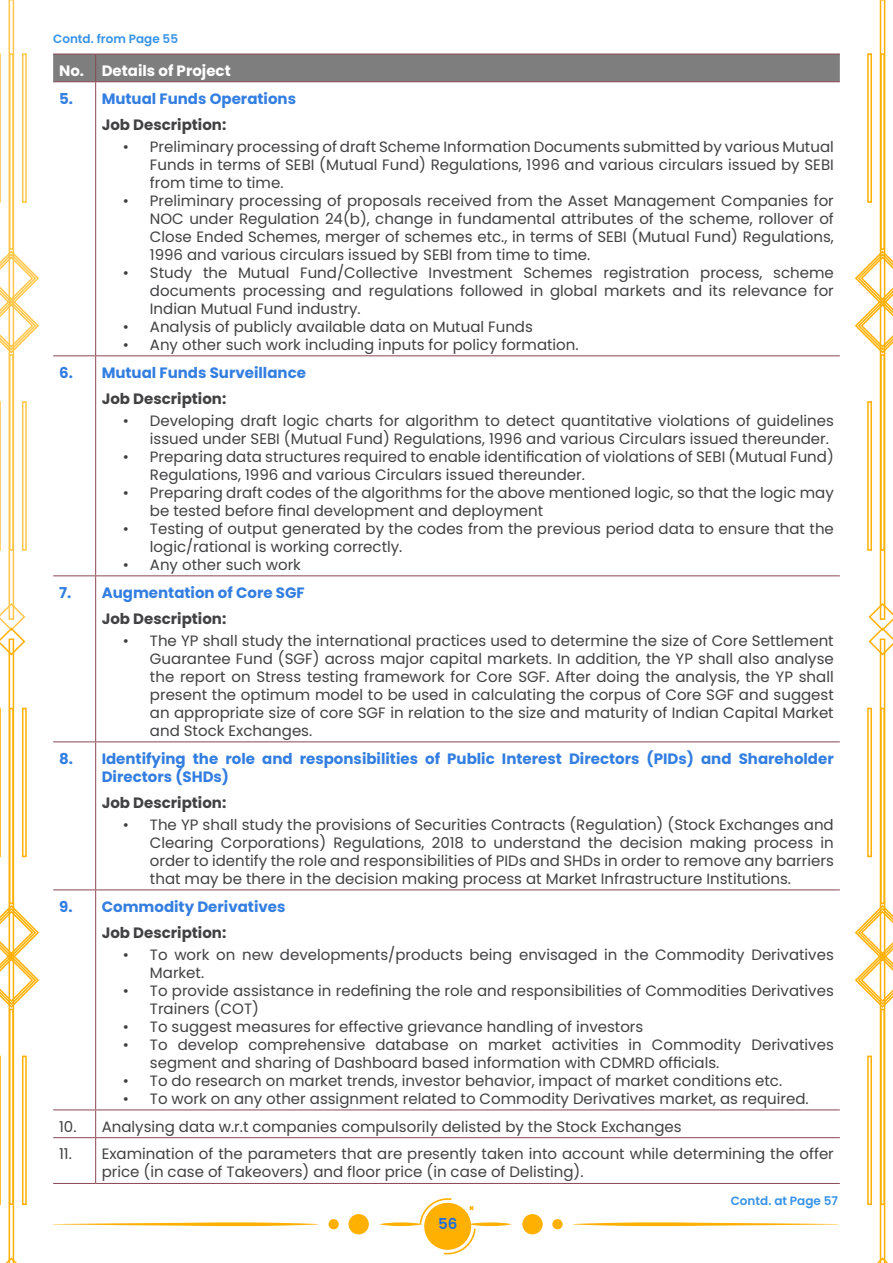
<style>
.page{position:relative;width:893px;height:1263px;background:#fff}
.page>*{position:absolute;margin:0;border:0;box-sizing:border-box;transform-origin:0 0}
.t1{font:15px/18px "Poppins";color:#414042}
.t2{font:700 15px/18px "Poppins";color:#337ee1}
.t3{font:700 15px "Poppins";color:#414042}
.t4{font:700 15px "Poppins";color:#fff}
.t5{font:600 15px "Poppins";color:#1c70de}
.t6{font:600 12px "Poppins";color:#3793e8}
</style>
<div class="page">
<svg style="left:573px;top:1222px;width:265px;height:4px"></svg>
<div style="left:522px;top:1214px;width:21px;height:20px;background:#ffb000;border-radius:50%"></div>
<div style="left:552px;top:1219px;width:11px;height:10px;background:#ffb000;border-radius:50%"></div>
<svg style="left:53px;top:1222px;width:265px;height:4px"></svg>
<div style="left:348px;top:1214px;width:21px;height:20px;background:#ffb000;border-radius:50%"></div>
<div style="left:329px;top:1219px;width:10px;height:10px;background:#ffb000;border-radius:50%"></div>
<svg style="left:379px;top:1198px;width:133px;height:56px"></svg>
<svg style="left:0;top:0;width:39px;height:1263px"></svg>
<svg style="left:855px;top:0;width:38px;height:1263px"></svg>
<div style="left:53px;top:54px;width:787px;height:27px;background:#7e7e7e"></div>
<hr style="left:53px;top:81px;width:43px;height:1px;background:#8a4752">
<hr style="left:96px;top:81px;width:744px;height:1px;background:#8a4752">
<hr style="left:95px;top:82px;width:1px;height:273px;background:#8a4752">
<hr style="left:53px;top:355px;width:43px;height:1px;background:#8a4752">
<hr style="left:96px;top:355px;width:744px;height:1px;background:#8a4752">
<hr style="left:95px;top:356px;width:1px;height:219px;background:#8a4752">
<hr style="left:53px;top:575px;width:43px;height:1px;background:#8a4752">
<hr style="left:96px;top:575px;width:744px;height:1px;background:#8a4752">
<hr style="left:95px;top:576px;width:1px;height:165px;background:#8a4752">
<hr style="left:53px;top:741px;width:43px;height:1px;background:#8a4752">
<hr style="left:96px;top:741px;width:744px;height:1px;background:#8a4752">
<hr style="left:95px;top:742px;width:1px;height:147px;background:#8a4752">
<hr style="left:53px;top:889px;width:43px;height:1px;background:#8a4752">
<hr style="left:96px;top:889px;width:744px;height:1px;background:#8a4752">
<hr style="left:95px;top:890px;width:1px;height:219px;background:#8a4752">
<hr style="left:53px;top:1109px;width:43px;height:1px;background:#8a4752">
<hr style="left:96px;top:1109px;width:744px;height:1px;background:#8a4752">
<svg style="left:95px;top:1110px;width:1px;height:27px"></svg>
<hr style="left:53px;top:1137px;width:43px;height:1px;background:#8a4752">
<hr style="left:96px;top:1137px;width:744px;height:1px;background:#8a4752">
<hr style="left:95px;top:1138px;width:1px;height:45px;background:#8a4752">
<hr style="left:53px;top:1183px;width:43px;height:1px;background:#8a4752">
<hr style="left:96px;top:1183px;width:744px;height:1px;background:#8a4752">
<p class="t6" style="left:53px;top:31px;width:126px">Contd. from Page 55</p>
<p class="t4" style="left:59px;top:62px;width:173px">No. Details of Project</p>
<p class="t2" style="left:59px;top:89px;width:238px">5. Mutual Funds Operations</p>
<p class="t3" style="left:102px;top:116px;width:126px">Job Description:</p>
<p class="t1" style="left:150px;top:138px;width:685px;text-align:justify;text-indent:-27px">• Preliminary processing of draft Scheme Information Documents submitted by various Mutual Funds in terms of SEBI (Mutual Fund) Regulations, 1996 and various circulars issued by SEBI from time to time.</p>
<p class="t1" style="left:150px;top:192px;width:685px;text-align:justify;text-indent:-27px">• Preliminary processing of proposals received from the Asset Management Companies for NOC under Regulation 24(b), change in fundamental attributes of the scheme, rollover of Close Ended Schemes, merger of schemes etc., in terms of SEBI (Mutual Fund) Regulations, 1996 and various circulars issued by SEBI from time to time.</p>
<p class="t1" style="left:150px;top:264px;width:685px;text-align:justify;text-indent:-27px">• Study the Mutual Fund/Collective Investment Schemes registration process, scheme documents processing and regulations followed in global markets and its relevance for Indian Mutual Fund industry.</p>
<p class="t1" style="left:123px;top:318px;width:411px">• Analysis of publicly available data on Mutual Funds</p>
<p class="t1" style="left:123px;top:336px;width:457px">• Any other such work including inputs for policy formation.</p>
<p class="t2" style="left:59px;top:363px;width:248px">6. Mutual Funds Surveillance</p>
<p class="t3" style="left:102px;top:390px;width:126px">Job Description:</p>
<p class="t1" style="left:150px;top:412px;width:685px;text-indent:-27px">• Developing draft logic charts for algorithm to detect quantitative violations of guidelines issued under SEBI (Mutual Fund) Regulations, 1996 and various Circulars issued thereunder.</p>
<p class="t1" style="left:150px;top:448px;width:685px;text-indent:-27px">• Preparing data structures required to enable identification of violations of SEBI (Mutual Fund)<br>Regulations, 1996 and various Circulars issued thereunder.</p>
<p class="t1" style="left:150px;top:484px;width:685px;text-indent:-27px">• Preparing draft codes of the algorithms for the above mentioned logic, so that the logic may be tested before final development and deployment</p>
<p class="t1" style="left:150px;top:520px;width:685px;text-indent:-27px">• Testing of output generated by the codes from the previous period data to ensure that the logic/rational is working correctly.</p>
<p class="t1" style="left:123px;top:556px;width:180px">• Any other such work</p>
<p class="t2" style="left:59px;top:583px;width:247px">7. Augmentation of Core SGF</p>
<p class="t3" style="left:102px;top:610px;width:126px">Job Description:</p>
<p class="t1" style="left:150px;top:632px;width:685px;text-align:justify;text-indent:-27px">• The YP shall study the international practices used to determine the size of Core Settlement Guarantee Fund (SGF) across major capital markets. In addition, the YP shall also analyse the report on Stress testing framework for Core SGF. After doing the analysis, the YP shall present the optimum model to be used in calculating the corpus of Core SGF and suggest an appropriate size of core SGF in relation to the size and maturity of Indian Capital Market and Stock Exchanges.</p>
<p class="t2" style="left:102px;top:749px;width:734px;text-indent:-43px">8. Identifying the role and responsibilities of Public Interest Directors (PIDs) and Shareholder<br>Directors (SHDs)</p>
<p class="t3" style="left:102px;top:794px;width:126px">Job Description:</p>
<p class="t1" style="left:150px;top:816px;width:685px;text-align:justify;text-indent:-27px">• The YP shall study the provisions of Securities Contracts (Regulation) (Stock Exchanges and Clearing Corporations) Regulations, 2018 to understand the decision making process in order to identify the role and responsibilities of PIDs and SHDs in order to remove any barriers that may be there in the decision making process at Market Infrastructure Institutions.</p>
<p class="t2" style="left:59px;top:897px;width:228px">9. Commodity Derivatives</p>
<p class="t3" style="left:102px;top:924px;width:126px">Job Description:</p>
<p class="t1" style="left:150px;top:946px;width:685px;text-indent:-27px">• To work on new developments/products being envisaged in the Commodity Derivatives<br>Market.</p>
<p class="t1" style="left:150px;top:982px;width:685px;text-indent:-27px">• To provide assistance in redefining the role and responsibilities of Commodities Derivatives<br>Trainers (COT)</p>
<p class="t1" style="left:123px;top:1018px;width:522px">• To suggest measures for effective grievance handling of investors</p>
<p class="t1" style="left:150px;top:1036px;width:685px;text-indent:-27px">• To develop comprehensive database on market activities in Commodity Derivatives segment and sharing of Dashboard based information with CDMRD officials.</p>
<p class="t1" style="left:123px;top:1072px;width:661px">• To do research on market trends, investor behavior, impact of market conditions etc.</p>
<p class="t1" style="left:123px;top:1090px;width:687px">• To work on any other assignment related to Commodity Derivatives market, as required.</p>
<p class="t1" style="left:59px;top:1117px;width:624px">10. Analysing data w.r.t companies compulsorily delisted by the Stock Exchanges</p>
<p class="t1" style="left:102px;top:1145px;width:734px;text-indent:-43px">11. Examination of the parameters that are presently taken into account while determining the offer price (in case of Takeovers) and floor price (in case of Delisting).</p>
<p class="t5" style="left:438px;top:1215px;width:21px">56</p>
<p class="t6" style="left:731px;top:1193px;width:109px">Contd. at Page 57</p>
</div>
